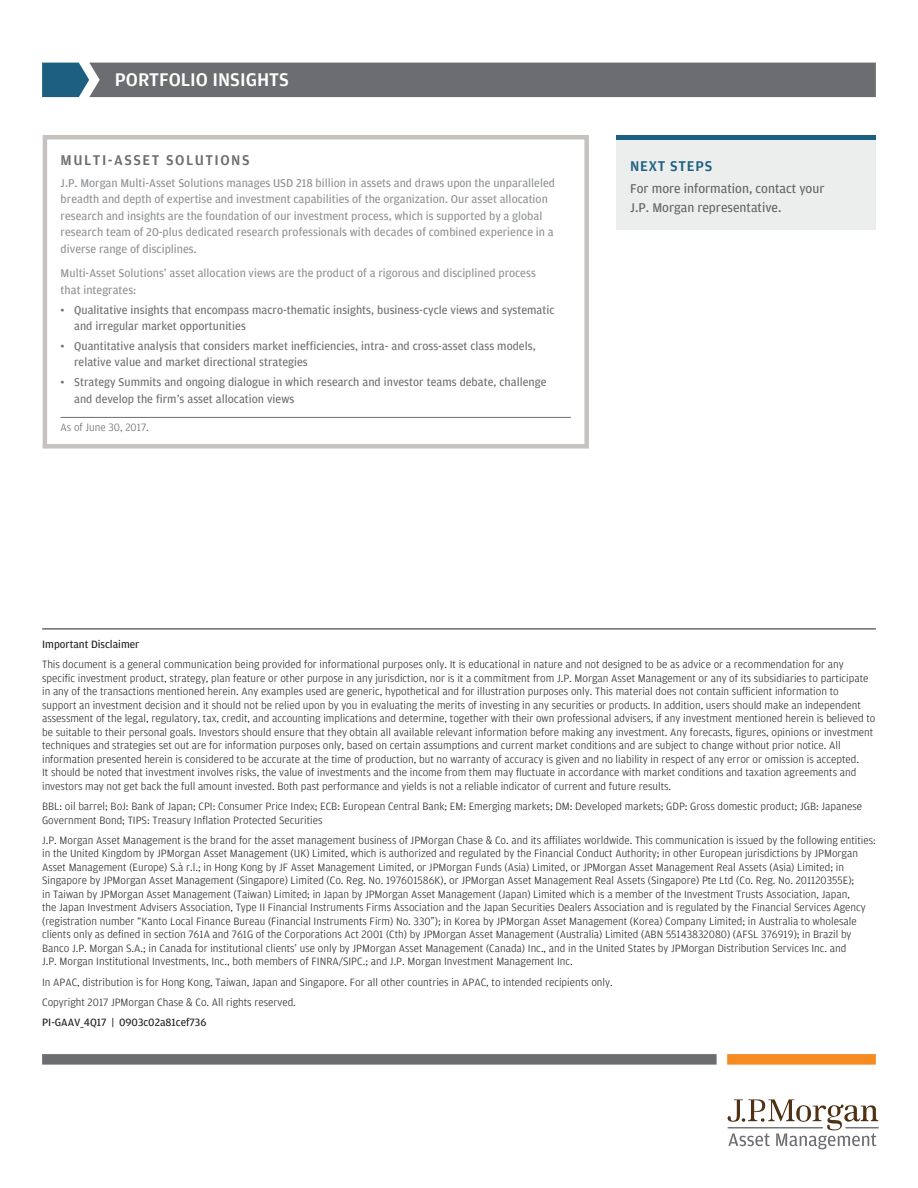
<style>
.page{position:relative;width:918px;height:1188px;background:#fff}
.page>*{position:absolute;margin:0;border:0;box-sizing:border-box;transform-origin:0 0}
.t1{font:500 19.5px "Amplitude";color:#fff}
.Sidebar_Title{font:500 15px "Amplitude";letter-spacing:.1em;color:#6c6d70}
.Next_Steps_Title{font:500 15px "Amplitude";letter-spacing:.05em;color:#1c5f80}
.Next_Steps_Body_Copy{font:13.5px/18.8px "Amplitude";color:#636366}
.Sidebar_Body_Copy{font:12px/16.5px "Amplitude";color:#8e9093}
.t2{font:12px/16.5px "Amplitude";color:#6c6d70}
.Disclaimer{font:300 11.25px/13.5px "Amplitude";color:#231f20}
.Product_Code_Number{font:11.25px "Amplitude";color:#231f20}
.Disclaimer_Bold_with{font:11.25px "Amplitude";color:#231f20}
.Sidebar_Copy{font:300 11.25px "Amplitude";color:#636366}
</style>
<div class="page">
<div style="left:42px;top:63px;width:834px;height:34px;background:#6c6d70"></div>
<hr style="left:61px;top:417px;width:510px;height:1px;background:#6c6d70">
<div style="left:43px;top:135px;width:546px;height:314px;border:4px solid #c5c2bf"></div>
<div style="left:42px;top:1054px;width:675px;height:11px;background:#6c6d70"></div>
<div style="left:727px;top:1054px;width:149px;height:11px;background:#f68b1f"></div>
<hr style="left:845px;top:1127px;width:34px;height:1px;background:#6c6d70">
<hr style="left:727px;top:1127px;width:96px;height:1px;background:#6c6d70">
<svg style="left:728px;top:1099px;width:150px;height:50px"></svg>
<hr style="left:42px;top:629px;width:834px;height:1px;background:#231f20">
<div style="left:617px;top:139px;width:259px;height:90px;background:#eceded"></div>
<hr style="left:617px;top:135px;width:259px;height:4px;background:#1c5f80">
<h1 class="t1" style="left:115px;top:67px;width:176px">PORTFOLIO INSIGHTS</h1>
<p class="Sidebar_Title" style="left:61px;top:151px;width:191px">MULTI-ASSET SOLUTIONS</p>
<p class="Sidebar_Body_Copy" style="left:61px;top:174px;width:496px">J.P. Morgan Multi-Asset Solutions manages USD 218 billion in assets and draws upon the unparalleled breadth and depth of expertise and investment capabilities of the organization. Our asset allocation research and insights are the foundation of our investment process, which is supported by a global research team of 20-plus dedicated research professionals with decades of combined experience in a diverse range of disciplines.</p>
<p class="Sidebar_Body_Copy" style="left:61px;top:265px;width:477px">Multi-Asset Solutions’ asset allocation views are the product of a rigorous and disciplined process that integrates:</p>
<p class="t2" style="left:74px;top:301px;width:482px;text-indent:-14px">• Qualitative insights that encompass macro-thematic insights, business-cycle views and systematic and irregular market opportunities</p>
<p class="t2" style="left:74px;top:337px;width:463px;text-indent:-14px">• Quantitative analysis that considers market inefficiencies, intra- and cross-asset class models, relative value and market directional strategies</p>
<p class="t2" style="left:74px;top:374px;width:474px;text-indent:-14px">• Strategy Summits and ongoing dialogue in which research and investor teams debate, challenge and develop the firm’s asset allocation views</p>
<p class="Sidebar_Copy" style="left:61px;top:420px;width:90px">As of June 30, 2017.</p>
<p class="Next_Steps_Title" style="left:630px;top:157px;width:84px">NEXT STEPS</p>
<p class="Next_Steps_Body_Copy" style="left:630px;top:179px;width:196px">For more information, contact your<br>J.P. Morgan representative.</p>
<p class="Disclaimer_Bold_with" style="left:42px;top:637px;width:99px">Important Disclaimer</p>
<p class="Disclaimer" style="left:42px;top:657px;width:835px">This document is a general communication being provided for informational purposes only. It is educational in nature and not designed to be as advice or a recommendation for any specific investment product, strategy, plan feature or other purpose in any jurisdiction, nor is it a commitment from J.P. Morgan Asset Management or any of its subsidiaries to participate in any of the transactions mentioned herein. Any examples used are generic, hypothetical and for illustration purposes only. This material does not contain sufficient information to support an investment decision and it should not be relied upon by you in evaluating the merits of investing in any securities or products. In addition, users should make an independent assessment of the legal, regulatory, tax, credit, and accounting implications and determine, together with their own professional advisers, if any investment mentioned herein is believed to be suitable to their personal goals. Investors should ensure that they obtain all available relevant information before making any investment. Any forecasts, figures, opinions or investment techniques and strategies set out are for information purposes only, based on certain assumptions and current market conditions and are subject to change without prior notice. All information presented herein is considered to be accurate at the time of production, but no warranty of accuracy is given and no liability in respect of any error or omission is accepted.<br>It should be noted that investment involves risks, the value of investments and the income from them may fluctuate in accordance with market conditions and taxation agreements and investors may not get back the full amount invested. Both past performance and yields is not a reliable indicator of current and future results.</p>
<p class="Disclaimer" style="left:42px;top:799px;width:822px">BBL: oil barrel; BoJ: Bank of Japan; CPI: Consumer Price Index; ECB: European Central Bank; EM: Emerging markets; DM: Developed markets; GDP: Gross domestic product; JGB: Japanese<br>Government Bond; TIPS: Treasury Inflation Protected Securities</p>
<p class="Disclaimer" style="left:42px;top:833px;width:835px">J.P. Morgan Asset Management is the brand for the asset management business of JPMorgan Chase &amp; Co. and its affiliates worldwide. This communication is issued by the following entities: in the United Kingdom by JPMorgan Asset Management (UK) Limited, which is authorized and regulated by the Financial Conduct Authority; in other European jurisdictions by JPMorgan Asset Management (Europe) S.à r.l.; in Hong Kong by JF Asset Management Limited, or JPMorgan Funds (Asia) Limited, or JPMorgan Asset Management Real Assets (Asia) Limited; in Singapore by JPMorgan Asset Management (Singapore) Limited (Co. Reg. No. 197601586K), or JPMorgan Asset Management Real Assets (Singapore) Pte Ltd (Co. Reg. No. 201120355E);<br>in Taiwan by JPMorgan Asset Management (Taiwan) Limited; in Japan by JPMorgan Asset Management (Japan) Limited which is a member of the Investment Trusts Association, Japan,<br>the Japan Investment Advisers Association, Type II Financial Instruments Firms Association and the Japan Securities Dealers Association and is regulated by the Financial Services Agency (registration number “Kanto Local Finance Bureau (Financial Instruments Firm) No. 330”); in Korea by JPMorgan Asset Management (Korea) Company Limited; in Australia to wholesale clients only as defined in section 761A and 761G of the Corporations Act 2001 (Cth) by JPMorgan Asset Management (Australia) Limited (ABN 55143832080) (AFSL 376919); in Brazil by Banco J.P. Morgan S.A.; in Canada for institutional clients’ use only by JPMorgan Asset Management (Canada) Inc., and in the United States by JPMorgan Distribution Services Inc. and<br>J.P. Morgan Institutional Investments, Inc., both members of FINRA/SIPC.; and J.P. Morgan Investment Management Inc.</p>
<p class="Disclaimer" style="left:42px;top:975px;width:572px">In APAC, distribution is for Hong Kong, Taiwan, Japan and Singapore. For all other countries in APAC, to intended recipients only.</p>
<p class="Disclaimer" style="left:42px;top:995px;width:255px">Copyright 2017 JPMorgan Chase &amp; Co. All rights reserved.</p>
<p class="Product_Code_Number" style="left:42px;top:1015px;width:166px">PI-GAAV_4Q17 | 0903c02a81cef736</p>
</div>
